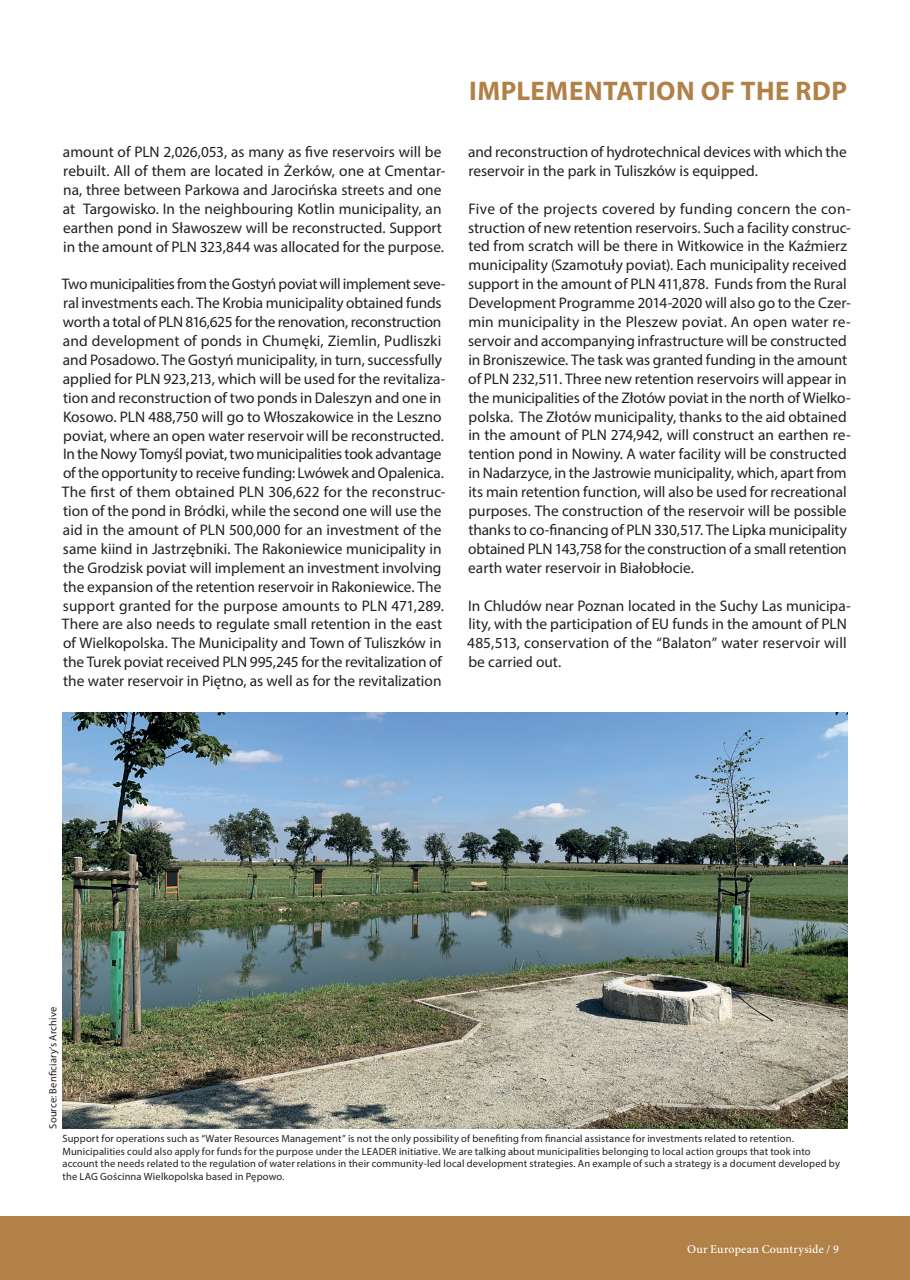
<style>
.page{position:relative;width:910px;height:1280px;background:#fff}
.page>*{position:absolute;margin:0;border:0;box-sizing:border-box;transform-origin:0 0}
.t1{font:700 27px "Myriad Pro";letter-spacing:.02em;color:#b18148}
.t2{font:15.3px/18.9px "Myriad Pro";letter-spacing:-.005em;color:#231f20}
.t3{font:500 12px "Minion Pro";letter-spacing:.02em;color:#fff}
.t4{font:10.5px/12.6px "Myriad Pro";letter-spacing:.01em;color:#231f20}
</style>
<div class="page">
<div style="left:0;top:1216px;width:910px;height:64px;background:#b18148"></div>
<img style="left:63px;top:712px;width:784px;height:417px">
<p class="t2" style="left:63px;top:142px;width:384px">amount of PLN 2,026,053, as many as five reservoirs will be rebuilt. All of them are located in Żerków, one at Cmentar&shy;na, three between Parkowa and Jarocińska streets and one at Targowisko. In the neighbouring Kotlin municipality, an earthen pond in Sławoszew will be reconstructed. Support in the amount of PLN 323,844 was allocated for the purpose.</p>
<p class="t2" style="left:62px;top:274px;width:385px">Two municipalities from the Gostyń poviat will implement seve&shy;ral investments each. The Krobia municipality obtained funds worth a total of PLN 816,625 for the renovation, reconstruction and development of ponds in Chumęki, Ziemlin, Pudliszki and Posadowo. The Gostyń municipality, in turn, successfully applied for PLN 923,213, which will be used for the revitaliza&shy;tion and reconstruction of two ponds in Daleszyn and one in Kosowo. PLN 488,750 will go to Włoszakowice in the Leszno poviat, where an open water reservoir will be reconstructed.<br>In the Nowy Tomyśl poviat, two municipalities took advantage of the opportunity to receive funding: Lwówek and Opalenica.<br>The first of them obtained PLN 306,622 for the reconstruc&shy;tion of the pond in Bródki, while the second one will use the aid in the amount of PLN 500,000 for an investment of the same kiind in Jastrzębniki. The Rakoniewice municipality in the Grodzisk poviat will implement an investment involving the expansion of the retention reservoir in Rakoniewice. The support granted for the purpose amounts to PLN 471,289.<br>There are also needs to regulate small retention in the east of Wielkopolska. The Municipality and Town of Tuliszków in the Turek poviat received PLN 995,245 for the revitalization of the water reservoir in Piętno, as well as for the revitalization</p>
<h1 class="t1" style="left:469px;top:74px;width:380px">IMPLEMENTATION OF THE RDP</h1>
<p class="t2" style="left:468px;top:142px;width:380px">and reconstruction of hydrotechnical devices with which the reservoir in the park in Tuliszków is equipped.</p>
<p class="t2" style="left:468px;top:199px;width:384px">Five of the projects covered by funding concern the con&shy;struction of new retention reservoirs. Such a facility construc&shy;ted from scratch will be there in Witkowice in the Kaźmierz municipality (Szamotuły poviat). Each municipality received support in the amount of PLN 411,878. Funds from the Rural Development Programme 2014-2020 will also go to the Czer&shy;min municipality in the Pleszew poviat. An open water re&shy;servoir and accompanying infrastructure will be constructed in Broniszewice. The task was granted funding in the amount of PLN 232,511. Three new retention reservoirs will appear in the municipalities of the Złotów poviat in the north of Wielko&shy;polska. The Złotów municipality, thanks to the aid obtained in the amount of PLN 274,942, will construct an earthen re&shy;tention pond in Nowiny. A water facility will be constructed in Nadarzyce, in the Jastrowie municipality, which, apart from its main retention function, will also be used for recreational purposes. The construction of the reservoir will be possible thanks to co-financing of PLN 330,517. The Lipka municipality obtained PLN 143,758 for the construction of a small retention earth water reservoir in Białobłocie.</p>
<p class="t2" style="left:467px;top:596px;width:385px">In Chludów near Poznan located in the Suchy Las municipa&shy;lity, with the participation of EU funds in the amount of PLN 485,513, conservation of the “Balaton” water reservoir will be carried out.</p>
<p class="t4" style="left:46px;top:1129px;width:123px;rotate:-90deg">Source: Benficiary’s Archive</p>
<p class="t4" style="left:63px;top:1132px;width:779px">Support for operations such as “Water Resources Management” is not the only possibility of benefiting from financial assistance for investments related to retention.<br>Municipalities could also apply for funds for the purpose under the LEADER initiative. We are talking about municipalities belonging to local action groups that took into account the needs related to the regulation of water relations in their community-led local development strategies. An example of such a strategy is a document developed by the LAG Gościnna Wielkopolska based in Pępowo.</p>
<p class="t3" style="left:687px;top:1241px;width:153px">Our European Countryside / 9</p>
</div>
